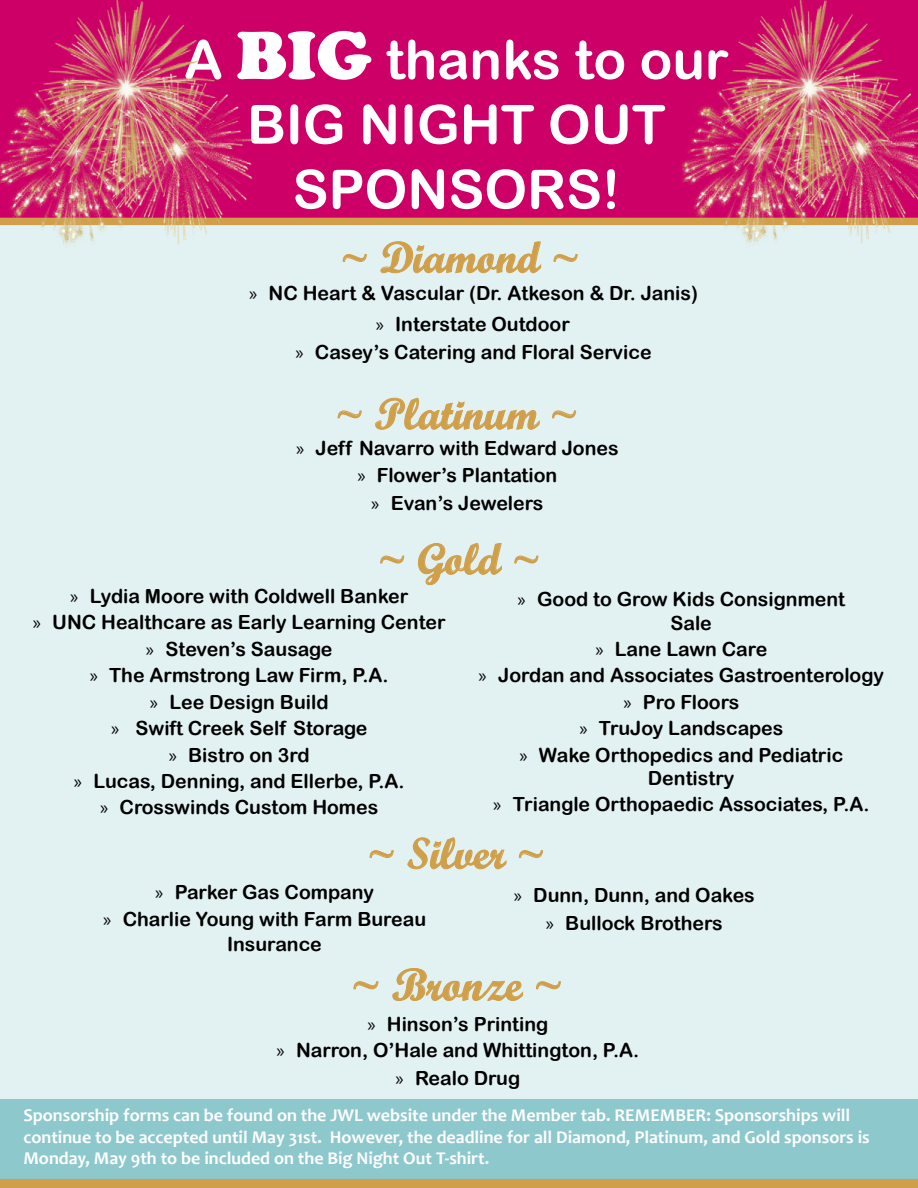
<style>
.page{position:relative;width:918px;height:1188px;background:#fff}
.page>*{position:absolute;margin:0;border:0;box-sizing:border-box;transform-origin:0 0}
.t1{font:54px/64.8px "Arial Rounded MT Bold";color:#fff;text-align:center}
.t2{font:45px "Script MT Bold";color:#cf9f4a}
.t3{font:43.5px "Script MT Bold";color:#cf9f4a}
.t4{font:19.5px/26.4px "Arial Rounded MT Bold";color:#000;text-align:center}
.t5{font:700 18px/21.6px "Candara";color:#fff}
.s1{font-family:"Cooper";font-weight:900;font-size:70.5px}
.s2{font-family:"Myriad Pro"}
</style>
<div class="page">
<div style="left:0;top:203px;width:918px;height:985px;background:#e2f1f2"></div>
<div style="left:0;top:0;width:918px;height:225px;background:#c06"></div>
<svg style="left:343px;top:254px;width:24px;height:8px"></svg>
<svg style="left:380px;top:241px;width:162px;height:33px"></svg>
<svg style="left:553px;top:254px;width:25px;height:8px"></svg>
<svg style="left:380px;top:555px;width:25px;height:9px"></svg>
<svg style="left:418px;top:543px;width:84px;height:42px"></svg>
<svg style="left:514px;top:555px;width:25px;height:9px"></svg>
<svg style="left:353px;top:981px;width:26px;height:9px"></svg>
<svg style="left:392px;top:968px;width:132px;height:33px"></svg>
<svg style="left:536px;top:981px;width:25px;height:9px"></svg>
<svg style="left:369px;top:850px;width:25px;height:8px"></svg>
<svg style="left:407px;top:837px;width:100px;height:33px"></svg>
<svg style="left:519px;top:850px;width:24px;height:8px"></svg>
<div style="left:0;top:1100px;width:918px;height:88px;background:#8dc8cd"></div>
<div style="left:0;top:1179px;width:918px;height:9px;background:#cf9f4a"></div>
<svg style="left:337px;top:410px;width:25px;height:9px"></svg>
<svg style="left:375px;top:397px;width:165px;height:33px"></svg>
<svg style="left:552px;top:410px;width:24px;height:9px"></svg>
<div style="left:257px;top:218px;width:422px;height:7px;background:#cf9f4a"></div>
<img style="left:679px;top:0;width:239px;height:246px">
<img style="left:0;top:0;width:257px;height:247px">
<h1 class="t1" style="left:184px;top:27px;width:546px">A <span class="s1">BIG</span> thanks to our<br>BIG NIGHT OUT<br>SPONSORS!</h1>
<h3 class="t3" style="left:340px;top:231px;width:241px">~ Diamond ~</h3>
<p class="t4" style="left:249px;top:278px;width:450px;line-height:30.9px"><span class="s2">»</span> NC Heart &amp; Vascular (Dr. Atkeson &amp; Dr. Janis) <span class="s2">»</span> Interstate Outdoor</p>
<p class="t4" style="left:295px;top:339px;width:358px"><span class="s2">»</span> Casey’s Catering and Floral Service</p>
<h3 class="t3" style="left:335px;top:387px;width:245px">~ Platinum ~</h3>
<p class="t4" style="left:296px;top:435px;width:324px"><span class="s2">»</span> Jeff Navarro with Edward Jones <span class="s2">»</span> Flower’s Plantation</p>
<p class="t4" style="left:371px;top:490px;width:174px"><span class="s2">»</span> Evan’s Jewelers</p>
<h3 class="t3" style="left:378px;top:532px;width:165px">~ Gold ~</h3>
<p class="t4" style="left:33px;top:583px;width:414px"><span class="s2">»</span> Lydia Moore with Coldwell Banker<br><span class="s2">»</span> UNC Healthcare as Early Learning Center <span class="s2">»</span> Steven’s Sausage<br><span class="s2">»</span> The Armstrong Law Firm, P.A.<br><span class="s2">»</span> Lee Design Build<br><span class="s2">»</span> Swift Creek Self Storage<br><span class="s2">»</span> Bistro on 3rd<br><span class="s2">»</span> Lucas, Denning, and Ellerbe, P.A.<br><span class="s2">»</span> Crosswinds Custom Homes</p>
<p class="t4" style="left:670px;top:587px;width:176px;line-height:23.4px;text-align:left;text-indent:-153px"><span class="s2">»</span> Good to Grow Kids Consignment<br>Sale</p>
<p class="t4" style="left:479px;top:636px;width:407px"><span class="s2">»</span> Lane Lawn Care<br><span class="s2">»</span> Jordan and Associates Gastroenterology <span class="s2">»</span> Pro Floors<br><span class="s2">»</span> TruJoy Landscapes<br><span class="s2">»</span> Wake Orthopedics and Pediatric</p>
<p class="t4" style="left:493px;top:765px;width:378px;text-align:left;text-indent:155px">Dentistry<br><span class="s2">»</span> Triangle Orthopaedic Associates, P.A.</p>
<h3 class="t3" style="left:367px;top:827px;width:180px">~ Silver ~</h3>
<p class="t4" style="left:155px;top:879px;width:220px"><span class="s2">»</span> Parker Gas Company</p>
<p class="t4" style="left:103px;top:905px;width:325px"><span class="s2">»</span> Charlie Young with Farm Bureau</p>
<p class="t4" style="left:227px;top:930px;width:96px">Insurance</p>
<p class="t4" style="left:514px;top:881px;width:243px;line-height:28.2px"><span class="s2">»</span> Dunn, Dunn, and Oakes <span class="s2">»</span> Bullock Brothers</p>
<h2 class="t2" style="left:351px;top:957px;width:214px">~ Bronze ~</h2>
<p class="t4" style="left:277px;top:1010px;width:364px"><span class="s2">»</span> Hinson’s Printing<br><span class="s2">»</span> Narron, O’Hale and Whittington, P.A.</p>
<p class="t4" style="left:396px;top:1065px;width:126px"><span class="s2">»</span> Realo Drug</p>
<p class="t5" style="left:23px;top:1104px;width:848px">Sponsorship forms can be found on the JWL website under the Member tab. REMEMBER: Sponsorships will continue to be accepted until May 31st. However, the deadline for all Diamond, Platinum, and Gold sponsors is<br>Monday, May 9th to be included on the Big Night Out T-shirt.</p>
</div>
